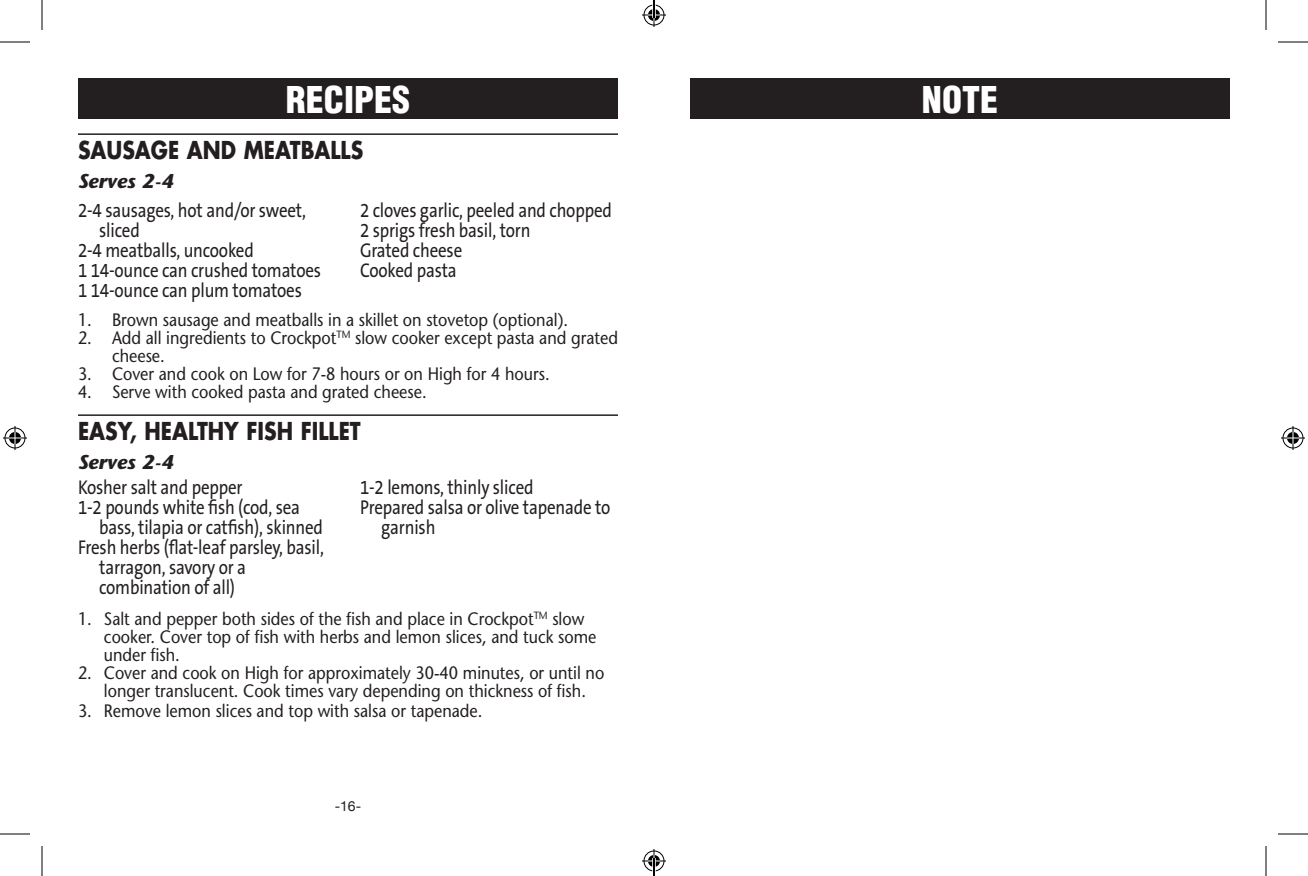
<style>
.page{position:relative;width:1308px;height:876px;background:#fff}
.page>*{position:absolute;margin:0;border:0;box-sizing:border-box;transform-origin:0 0}
.t1{font:900 condensed 36px "Helvetica";color:#fff}
.Recipe-Title{font:700 24px "Futura";color:#231f20;scale:.85 1}
.t2{font:20px/20px "The Sans B5 Plain";letter-spacing:-.01em;color:#231f20;scale:.85 1}
.t3{font:italic 700 20px "Stone Sans";color:#231f20}
.t4{font:18px/18px "Stone Sans";color:#231f20;scale:.9 1}
.t5{font:14px "Helvetica Neue";color:#231f20}
</style>
<div class="page">
<div style="left:78px;top:78px;width:540px;height:41px;background:#231f20"></div>
<div style="left:690px;top:78px;width:540px;height:41px;background:#231f20"></div>
<hr style="left:78px;top:133px;width:540px;height:2px;background:#231f20">
<hr style="left:78px;top:414px;width:540px;height:2px;background:#231f20">
<hr style="left:0;top:42px;width:30px;height:1px;background:#000">
<hr style="left:1278px;top:42px;width:30px;height:1px;background:#000">
<hr style="left:0;top:834px;width:30px;height:1px;background:#000">
<hr style="left:1278px;top:834px;width:30px;height:1px;background:#000">
<hr style="left:42px;top:0;width:1px;height:30px;background:#000">
<hr style="left:42px;top:846px;width:1px;height:30px;background:#000">
<hr style="left:1266px;top:0;width:1px;height:30px;background:#000">
<hr style="left:1266px;top:846px;width:1px;height:30px;background:#000">
<svg style="left:3px;top:426px;width:24px;height:24px"></svg>
<svg style="left:1281px;top:426px;width:24px;height:24px"></svg>
<svg style="left:642px;top:0;width:24px;height:27px"></svg>
<svg style="left:642px;top:849px;width:24px;height:27px"></svg>
<p class="t1" style="left:286px;top:77px;width:126px">RECIPES</p>
<p class="t1" style="left:898px;top:77px;width:126px">RECIPES</p>
<p class="t1" style="left:922px;top:77px;width:78px">NOTE</p>
<p class="Recipe-Title" style="left:78px;top:134px;width:337px">SAUSAGE AND MEATBALLS</p>
<p class="t3" style="left:78px;top:169px;width:98px">Serves 2-4</p>
<p class="t2" style="left:99px;top:200px;width:245px;text-indent:-21px">2-4 sausages, hot and/or sweet, sliced</p>
<p class="t2" style="left:78px;top:240px;width:208px">2-4 meatballs, uncooked</p>
<p class="t2" style="left:78px;top:260px;width:288px">1 14-ounce can crushed tomatoes</p>
<p class="t2" style="left:78px;top:280px;width:265px">1 14-ounce can plum tomatoes</p>
<p class="t2" style="left:360px;top:200px;width:298px">2 cloves garlic, peeled and chopped</p>
<p class="t2" style="left:360px;top:220px;width:202px">2 sprigs fresh basil, torn</p>
<p class="t2" style="left:360px;top:240px;width:122px">Grated cheese</p>
<p class="t2" style="left:360px;top:260px;width:115px">Cooked pasta</p>
<p class="t4" style="left:78px;top:311px;width:546px">1. Brown sausage and meatballs in a skillet on stovetop (optional).</p>
<p class="t4" style="left:112px;top:329px;width:564px;text-indent:-34px">2. Add all ingredients to Crockpot<sup>TM</sup> slow cooker except pasta and grated cheese.</p>
<p class="t4" style="left:78px;top:365px;width:526px">3. Cover and cook on Low for 7-8 hours or on High for 4 hours.</p>
<p class="t4" style="left:78px;top:383px;width:389px">4. Serve with cooked pasta and grated cheese.</p>
<p class="Recipe-Title" style="left:78px;top:415px;width:334px">EASY, HEALTHY FISH FILLET</p>
<p class="t3" style="left:78px;top:450px;width:98px">Serves 2-4</p>
<p class="t2" style="left:78px;top:478px;width:195px">Kosher salt and pepper</p>
<p class="t2" style="left:99px;top:498px;width:265px;text-indent:-21px">1-2 pounds white fish (cod, sea bass, tilapia or catfish), skinned</p>
<p class="t2" style="left:99px;top:538px;width:266px;text-indent:-21px">Fresh herbs (flat-leaf parsley, basil, tarragon, savory or a combination of all)</p>
<p class="t2" style="left:360px;top:478px;width:206px">1-2 lemons, thinly sliced</p>
<p class="t2" style="left:381px;top:498px;width:271px;text-indent:-21px">Prepared salsa or olive tapenade to garnish</p>
<p class="t4" style="left:104px;top:610px;width:549px;text-indent:-26px">1. Salt and pepper both sides of the fish and place in Crockpot<sup>TM</sup> slow cooker. Cover top of fish with herbs and lemon slices, and tuck some under fish.</p>
<p class="t4" style="left:78px;top:664px;width:586px;text-align:center">2. Cover and cook on High for approximately 30-40 minutes, or until no longer translucent. Cook times vary depending on thickness of fish.</p>
<p class="t4" style="left:78px;top:702px;width:451px">3. Remove lemon slices and top with salsa or tapenade.</p>
<p class="t5" style="left:335px;top:798px;width:28px">-16-</p>
</div>
